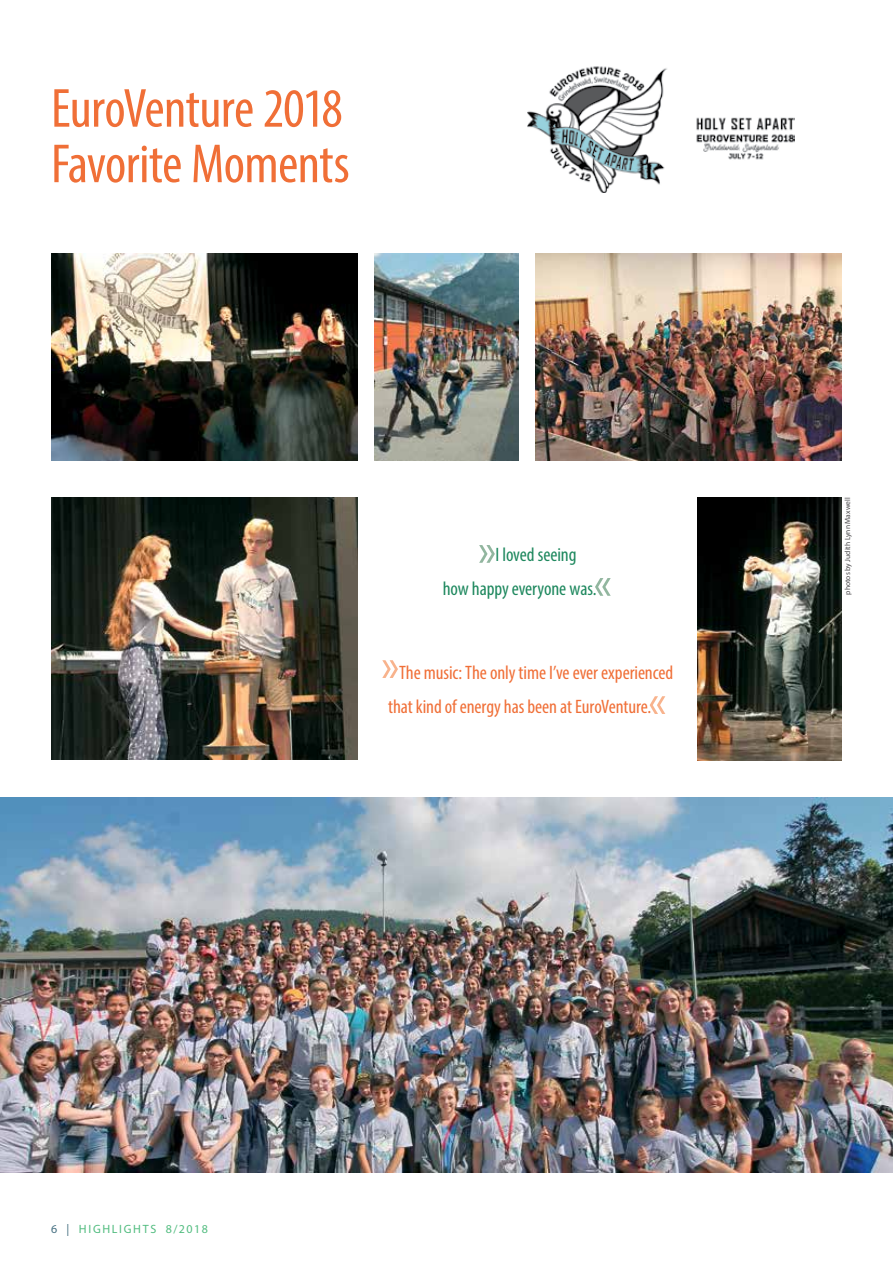
<style>
.page{position:relative;width:893px;height:1263px;background:#fff}
.page>*{position:absolute;margin:0;border:0;box-sizing:border-box;transform-origin:0 0}
.t1{font:condensed 55.5px/55.5px "Myriad Pro";letter-spacing:-.015em;color:#f06f37}
.t2{font:condensed 51px "Myriad Pro";color:#f8b38d}
.t3{font:condensed 51px "Myriad Pro";color:#92b69f}
.t4{font:condensed 19.5px/34.5px "Myriad Pro";letter-spacing:-.005em;color:#f06f37}
.t5{font:condensed 19.5px/34.5px "Myriad Pro";letter-spacing:-.005em;color:#1e885e}
.t6{font:12px "Myriad Pro";letter-spacing:.14em;color:#51bc7f}
.t7{font:7.5px "Myriad Pro";color:#464547}
.s1{color:#467082}
</style>
<div class="page">
<img style="left:51px;top:254px;width:306px;height:206px">
<img style="left:375px;top:254px;width:144px;height:206px">
<img style="left:536px;top:254px;width:306px;height:206px">
<img style="left:697px;top:498px;width:145px;height:262px">
<img style="left:51px;top:498px;width:306px;height:262px">
<img style="left:0;top:798px;width:893px;height:375px">
<img style="left:527px;top:66px;width:267px;height:127px">
<h1 class="t1" style="left:51px;top:80px;width:300px">EuroVenture 2018<br>Favorite Moments</h1>
<h2 class="t3" style="left:478px;top:519px;width:20px">»</h2>
<p class="t5" style="left:443px;top:537px;width:154px;text-indent:53px">I loved seeing how happy everyone was.</p>
<h2 class="t3" style="left:594px;top:552px;width:20px">«</h2>
<h2 class="t2" style="left:381px;top:634px;width:20px">»</h2>
<p class="t4" style="left:388px;top:655px;width:287px;text-indent:11px">The music: The only time I’ve ever experienced that kind of energy has been at EuroVenture.</p>
<h2 class="t2" style="left:648px;top:670px;width:20px">«</h2>
<p class="t7" style="left:843px;top:594px;width:98px;rotate:-90deg">photos by Judith Lynn Maxwell</p>
<p class="t6" style="left:51px;top:1222px;width:158px"><span class="s1">6 |</span> HIGHLIGHTS 8/2018</p>
</div>
